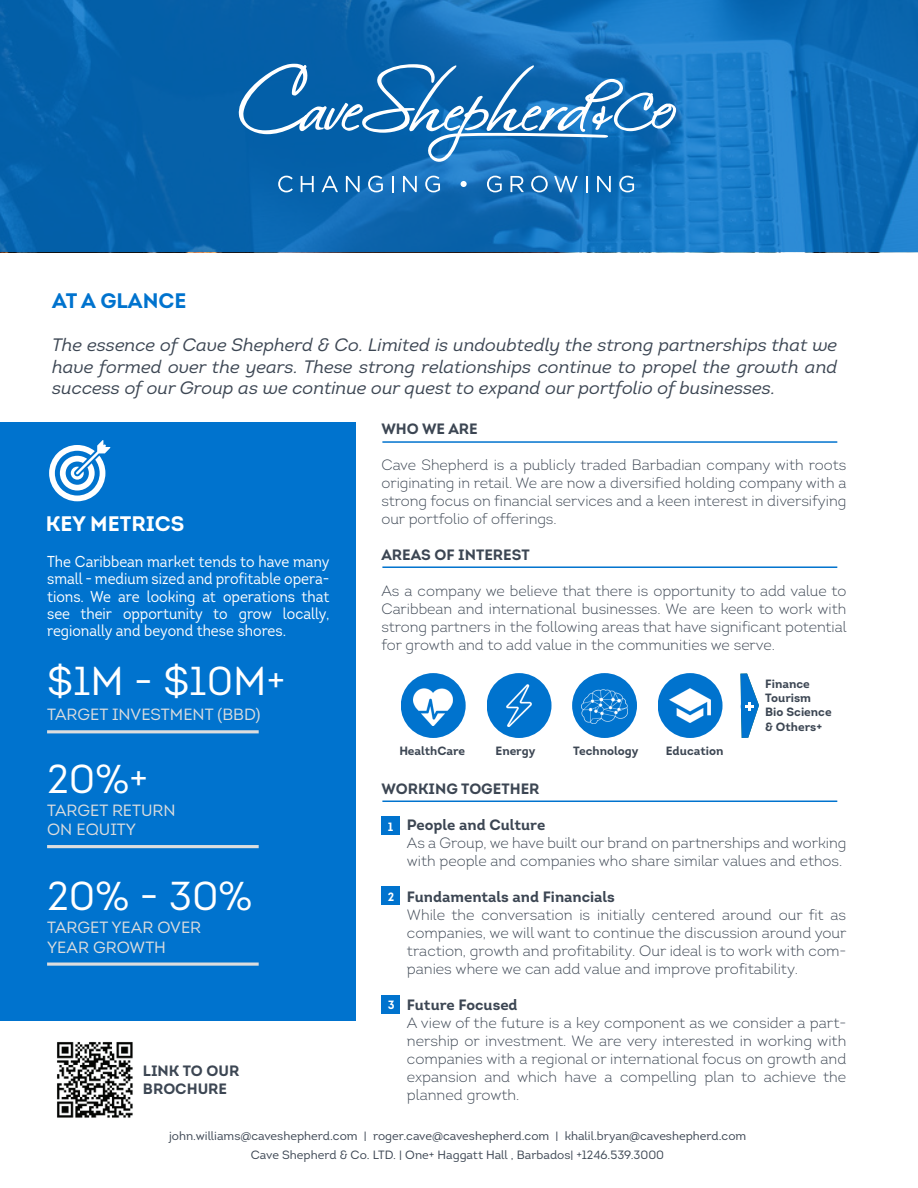
<style>
.page{position:relative;width:918px;height:1188px;background:#fff}
.page>*{position:absolute;margin:0;border:0;box-sizing:border-box;transform-origin:0 0}
.t1{font:40.35px "Intro";color:#fff}
.t2{font:700 21px "Intro";color:#fff}
.t3{font:700 21px "Intro";color:#0073ce}
.t4{font:italic 18px/21.6px "Intro";color:#3c4653;text-align:justify}
.t5{font:16.2px/19.5px "Intro";color:#dcddde}
.t6{font:15.75px/17.4px "Intro";color:#fff;text-align:justify;scale:.9 1}
.t7{font:300 15px/18px "Intro";color:#3c4653;text-align:justify}
.t8{font:700 15px/18px "Intro";color:#3c4653}
.t9{font:12px "Intro";color:#3c4653}
.t10{font:700 12px/14.4px "Intro";color:#3c4653}
.t11{font:700 12px "Intro";color:#fff}
</style>
<div class="page">
<img style="left:57px;top:1042px;width:76px;height:76px">
<svg style="left:0;top:0;width:918px;height:252px;fill:#0a66af"></svg>
<svg style="left:238px;top:64px;width:438px;height:98px"></svg>
<svg style="left:278px;top:176px;width:15px;height:16px"></svg>
<svg style="left:301px;top:176px;width:13px;height:16px"></svg>
<svg style="left:322px;top:176px;width:16px;height:16px"></svg>
<svg style="left:346px;top:176px;width:14px;height:16px"></svg>
<svg style="left:368px;top:176px;width:15px;height:16px"></svg>
<svg style="left:392px;top:176px;width:2px;height:16px"></svg>
<svg style="left:403px;top:176px;width:14px;height:16px"></svg>
<svg style="left:425px;top:176px;width:15px;height:16px"></svg>
<svg style="left:461px;top:181px;width:6px;height:6px"></svg>
<svg style="left:487px;top:176px;width:15px;height:16px"></svg>
<svg style="left:511px;top:176px;width:13px;height:16px"></svg>
<svg style="left:531px;top:176px;width:17px;height:16px"></svg>
<svg style="left:554px;top:176px;width:24px;height:16px"></svg>
<svg style="left:586px;top:176px;width:2px;height:16px"></svg>
<svg style="left:597px;top:176px;width:14px;height:16px"></svg>
<svg style="left:619px;top:176px;width:15px;height:16px"></svg>
<div style="left:0;top:422px;width:355px;height:598px;background:#0073ce"></div>
<div style="left:401px;top:673px;width:65px;height:65px;background:#0073ce;border-radius:32px"></div>
<img style="left:414px;top:688px;width:39px;height:38px">
<div style="left:487px;top:673px;width:65px;height:65px;background:#0073ce;border-radius:32px"></div>
<img style="left:507px;top:685px;width:24px;height:42px">
<div style="left:572px;top:673px;width:65px;height:65px;background:#0073ce;border-radius:32px"></div>
<img style="left:582px;top:689px;width:45px;height:35px">
<div style="left:658px;top:673px;width:65px;height:65px;background:#0073ce;border-radius:32px"></div>
<img style="left:669px;top:689px;width:42px;height:34px">
<svg style="left:740px;top:673px;width:19px;height:65px"></svg>
<hr style="left:382px;top:441px;width:455px;height:2px;background:#0073ce">
<hr style="left:382px;top:566px;width:455px;height:2px;background:#0073ce">
<hr style="left:382px;top:801px;width:455px;height:1px;background:#0073ce">
<div style="left:381px;top:817px;width:19px;height:18px;background:#0073ce"></div>
<div style="left:381px;top:887px;width:19px;height:18px;background:#0073ce"></div>
<div style="left:381px;top:995px;width:19px;height:19px;background:#0073ce"></div>
<hr style="left:47px;top:730px;width:212px;height:3px;background:#dcddde">
<hr style="left:47px;top:845px;width:212px;height:3px;background:#dcddde">
<hr style="left:47px;top:963px;width:212px;height:3px;background:#dcddde">
<svg style="left:49px;top:440px;width:62px;height:61px"></svg>
<h2 class="t3" style="left:52px;top:287px;width:136px">AT A GLANCE</h2>
<p class="t4" style="left:52px;top:334px;width:787px">The essence of Cave Shepherd &amp; Co. Limited is undoubtedly the strong partnerships that we have formed over the years. These strong relationships continue to propel the growth and success of our Group as we continue our quest to expand our portfolio of businesses.</p>
<p class="t8" style="left:381px;top:419px;width:98px">WHO WE ARE</p>
<p class="t7" style="left:381px;top:455px;width:466px">Cave Shepherd is a publicly traded Barbadian company with roots originating in retail. We are now a diversified holding company with a strong focus on financial services and a keen interest in diversifying our portfolio of offerings.</p>
<p class="t8" style="left:381px;top:545px;width:150px">AREAS OF INTEREST</p>
<p class="t7" style="left:381px;top:581px;width:467px">As a company we believe that there is opportunity to add value to Caribbean and international businesses. We are keen to work with strong partners in the following areas that have significant potential for growth and to add value in the communities we serve.</p>
<h2 class="t2" style="left:46px;top:510px;width:140px">KEY METRICS</h2>
<p class="t6" style="left:47px;top:553px;width:316px">The Caribbean market tends to have many small - medium sized and profitable opera&shy;tions. We are looking at operations that see their opportunity to grow locally, regionally and beyond these shores.</p>
<h1 class="t1" style="left:47px;top:657px;width:240px">$1M - $10M+</h1>
<p class="t5" style="left:47px;top:704px;width:215px">TARGET INVESTMENT (BBD)</p>
<h1 class="t1" style="left:47px;top:754px;width:103px">20%+</h1>
<p class="t5" style="left:47px;top:800px;width:130px">TARGET RETURN<br>ON EQUITY</p>
<p class="t10" style="left:765px;top:676px;width:68px">Finance<br>Tourism<br>Bio Science &amp; Others+</p>
<p class="t10" style="left:399px;top:743px;width:67px">HealthCare</p>
<p class="t10" style="left:496px;top:743px;width:41px">Energy</p>
<p class="t10" style="left:573px;top:743px;width:67px">Technology</p>
<p class="t10" style="left:666px;top:743px;width:59px">Education</p>
<p class="t8" style="left:381px;top:779px;width:160px">WORKING TOGETHER</p>
<p class="t8" style="left:407px;top:815px;width:140px">People and Culture</p>
<p class="t7" style="left:407px;top:833px;width:441px">As a Group, we have built our brand on partnerships and working with people and companies who share similar values and ethos.</p>
<p class="t8" style="left:407px;top:887px;width:210px">Fundamentals and Financials</p>
<p class="t7" style="left:407px;top:905px;width:441px">While the conversation is initially centered around our fit as companies, we will want to continue the discussion around your traction, growth and profitability. Our ideal is to work with com&shy;panies where we can add value and improve profitability.</p>
<p class="t8" style="left:407px;top:995px;width:112px">Future Focused</p>
<p class="t7" style="left:407px;top:1013px;width:441px">A view of the future is a key component as we consider a part&shy;nership or investment. We are very interested in working with companies with a regional or international focus on growth and expansion and which have a compelling plan to achieve the planned growth.</p>
<p class="t11" style="left:388px;top:819px;width:7px">1</p>
<h1 class="t1" style="left:47px;top:871px;width:207px">20% - 30%</h1>
<p class="t5" style="left:47px;top:918px;width:156px">TARGET YEAR OVER<br>YEAR GROWTH</p>
<p class="t11" style="left:388px;top:889px;width:8px">2</p>
<p class="t11" style="left:388px;top:998px;width:8px">3</p>
<p class="t8" style="left:143px;top:1061px;width:98px">LINK TO OUR<br>BROCHURE</p>
<p class="t9" style="left:169px;top:1129px;width:579px">john.williams@caveshepherd.com | roger.cave@caveshepherd.com | khalil.bryan@caveshepherd.com</p>
<p class="t9" style="left:251px;top:1147px;width:415px">Cave Shepherd &amp; Co. LTD. | One+ Haggatt Hall , Barbados| +1246.539.3000</p>
</div>
